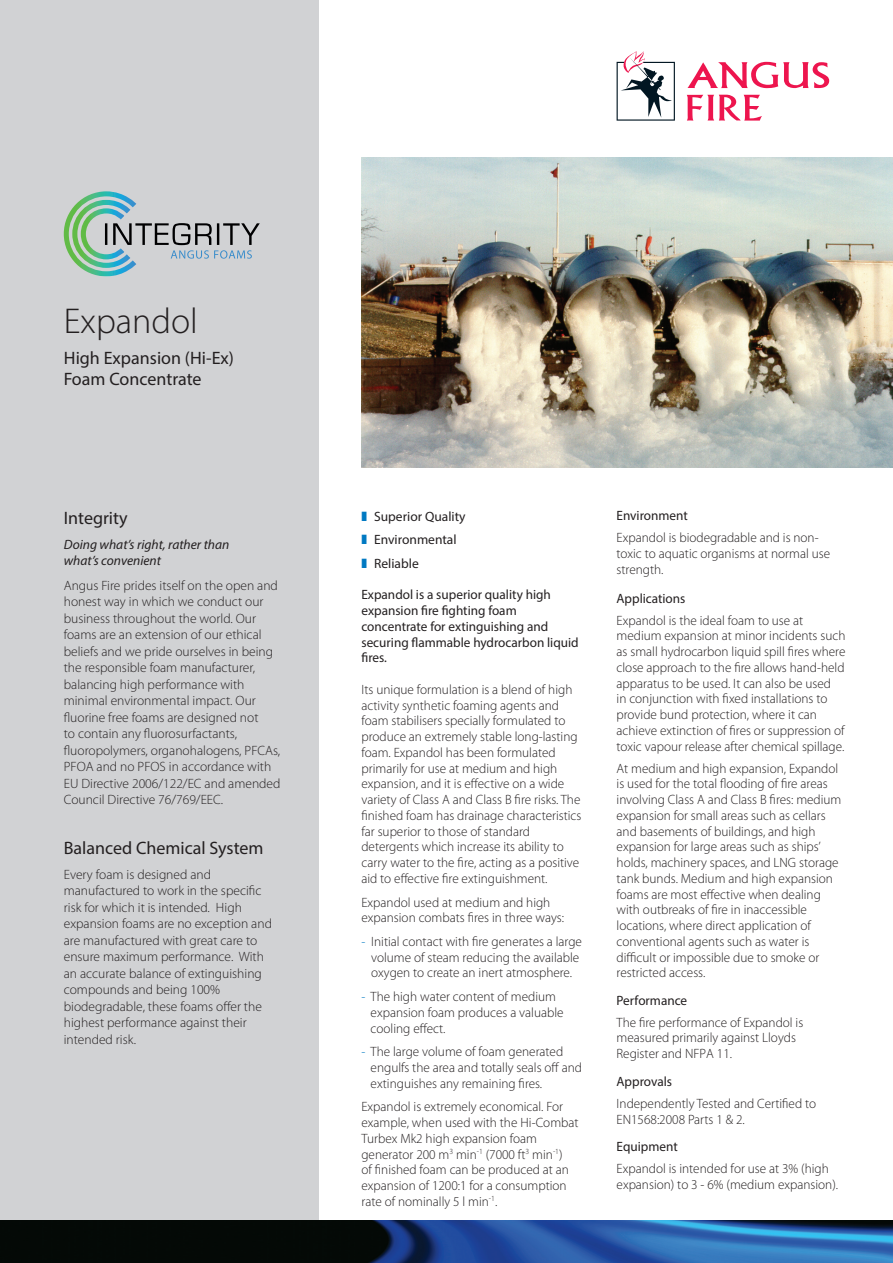
<style>
.page{position:relative;width:893px;height:1263px;background:#fff}
.page>*{position:absolute;margin:0;border:0;box-sizing:border-box;transform-origin:0 0}
.t1{font:300 36px "Myriad Pro";color:#231f20}
.t2{font:18px/21.6px "Myriad Pro";color:#231f20}
.t3{font:300 13.5px/15.8px "Myriad Pro";color:#231f20}
.t4{font:13.5px/15.8px "Myriad Pro";color:#231f20}
.t5{font:italic 13.5px/16.5px "Myriad Pro";color:#231f20}
.s1{color:#0079c2}
</style>
<div class="page">
<svg style="left:687px;top:62px;width:142px;height:26px"></svg>
<svg style="left:687px;top:95px;width:75px;height:26px"></svg>
<svg style="left:617px;top:51px;width:58px;height:70px"></svg>
<div style="left:0;top:0;width:319px;height:1220px;background:#d1d2d4"></div>
<img style="left:0;top:1220px;width:893px;height:43px">
<img style="left:64px;top:191px;width:72px;height:85px">
<svg style="left:105px;top:223px;width:155px;height:36px"></svg>
<img style="left:361px;top:157px;width:532px;height:311px">
<p class="t1" style="left:64px;top:299px;width:136px">Expandol</p>
<p class="t2" style="left:64px;top:347px;width:172px">High Expansion (Hi-Ex)<br>Foam Concentrate</p>
<h2 class="t2" style="left:64px;top:507px;width:65px">Integrity</h2>
<p class="t5" style="left:64px;top:535px;width:167px">Doing what’s right, rather than what’s convenient</p>
<p class="t3" style="left:64px;top:577px;width:218px;line-height:16.5px">Angus Fire prides itself on the open and honest way in which we conduct our business throughout the world. Our foams are an extension of our ethical beliefs and we pride ourselves in being the responsible foam manufacturer, balancing high performance with minimal environmental impact. Our fluorine free foams are designed not<br>to contain any fluorosurfactants, fluoropolymers, organohalogens, PFCAs, PFOA and no PFOS in accordance with EU Directive 2006/122/EC and amended Council Directive 76/769/EEC.</p>
<h2 class="t2" style="left:64px;top:837px;width:201px">Balanced Chemical System</h2>
<p class="t3" style="left:64px;top:866px;width:210px;line-height:16.5px">Every foam is designed and manufactured to work in the specific risk for which it is intended. High expansion foams are no exception and are manufactured with great care to ensure maximum performance. With an accurate balance of extinguishing compounds and being 100% biodegradable, these foams offer the highest performance against their intended risk.</p>
<p class="t4" style="left:374px;top:508px;width:93px">Superior Quality</p>
<p class="t4" style="left:374px;top:532px;width:84px">Environmental</p>
<p class="t4" style="left:374px;top:555px;width:46px">Reliable</p>
<p class="t4" style="left:361px;top:587px;width:219px">Expandol is a superior quality high expansion fire fighting foam concentrate for extinguishing and securing flammable hydrocarbon liquid fires.</p>
<p class="t3" style="left:361px;top:681px;width:222px">Its unique formulation is a blend of high activity synthetic foaming agents and foam stabilisers specially formulated to produce an extremely stable long-lasting foam. Expandol has been formulated primarily for use at medium and high expansion, and it is effective on a wide variety of Class A and Class B fire risks. The finished foam has drainage characteristics far superior to those of standard detergents which increase its ability to carry water to the fire, acting as a positive aid to effective fire extinguishment.</p>
<p class="t3" style="left:361px;top:894px;width:204px">Expandol used at medium and high expansion combats fires in three ways:</p>
<p class="t3" style="left:361px;top:933px;width:222px;text-align:center"><span class="s1">-</span> Initial contact with fire generates a large volume of steam reducing the available oxygen to create an inert atmosphere.</p>
<p class="t3" style="left:371px;top:988px;width:194px;text-indent:-9px"><span class="s1">-</span> The high water content of medium expansion foam produces a valuable cooling effect.</p>
<p class="t3" style="left:371px;top:1043px;width:213px;text-indent:-9px"><span class="s1">-</span> The large volume of foam generated engulfs the area and totally seals off and extinguishes any remaining fires.</p>
<p class="t3" style="left:361px;top:1099px;width:219px">Expandol is extremely economical. For example, when used with the Hi-Combat Turbex Mk2 high expansion foam generator 200 m<sup>3</sup> min<sup>-1</sup> (7000 ft<sup>3</sup> min<sup>-1</sup>)<br>of finished foam can be produced at an expansion of 1200:1 for a consumption rate of nominally 5 l min<sup>-1</sup>.</p>
<p class="t4" style="left:617px;top:508px;width:73px">Environment</p>
<p class="t3" style="left:617px;top:530px;width:215px">Expandol is biodegradable and is non&shy;toxic to aquatic organisms at normal use strength.</p>
<p class="t4" style="left:617px;top:590px;width:70px">Applications</p>
<p class="t3" style="left:617px;top:612px;width:230px">Expandol is the ideal foam to use at medium expansion at minor incidents such as small hydrocarbon liquid spill fires where close approach to the fire allows hand-held apparatus to be used. It can also be used<br>in conjunction with fixed installations to provide bund protection, where it can achieve extinction of fires or suppression of toxic vapour release after chemical spillage.</p>
<p class="t3" style="left:617px;top:760px;width:226px">At medium and high expansion, Expandol is used for the total flooding of fire areas involving Class A and Class B fires: medium expansion for small areas such as cellars and basements of buildings, and high expansion for large areas such as ships’ holds, machinery spaces, and LNG storage tank bunds. Medium and high expansion foams are most effective when dealing with outbreaks of fire in inaccessible locations, where direct application of conventional agents such as water is difficult or impossible due to smoke or restricted access.</p>
<p class="t4" style="left:617px;top:992px;width:72px">Performance</p>
<p class="t3" style="left:617px;top:1014px;width:188px">The fire performance of Expandol is measured primarily against Lloyds<br>Register and NFPA 11.</p>
<p class="t4" style="left:617px;top:1073px;width:57px">Approvals</p>
<p class="t3" style="left:617px;top:1095px;width:201px">Independently Tested and Certified to<br>EN1568:2008 Parts 1 &amp; 2.</p>
<p class="t4" style="left:617px;top:1139px;width:63px">Equipment</p>
<p class="t3" style="left:617px;top:1160px;width:223px">Expandol is intended for use at 3% (high expansion) to 3 - 6% (medium expansion).</p>
</div>
